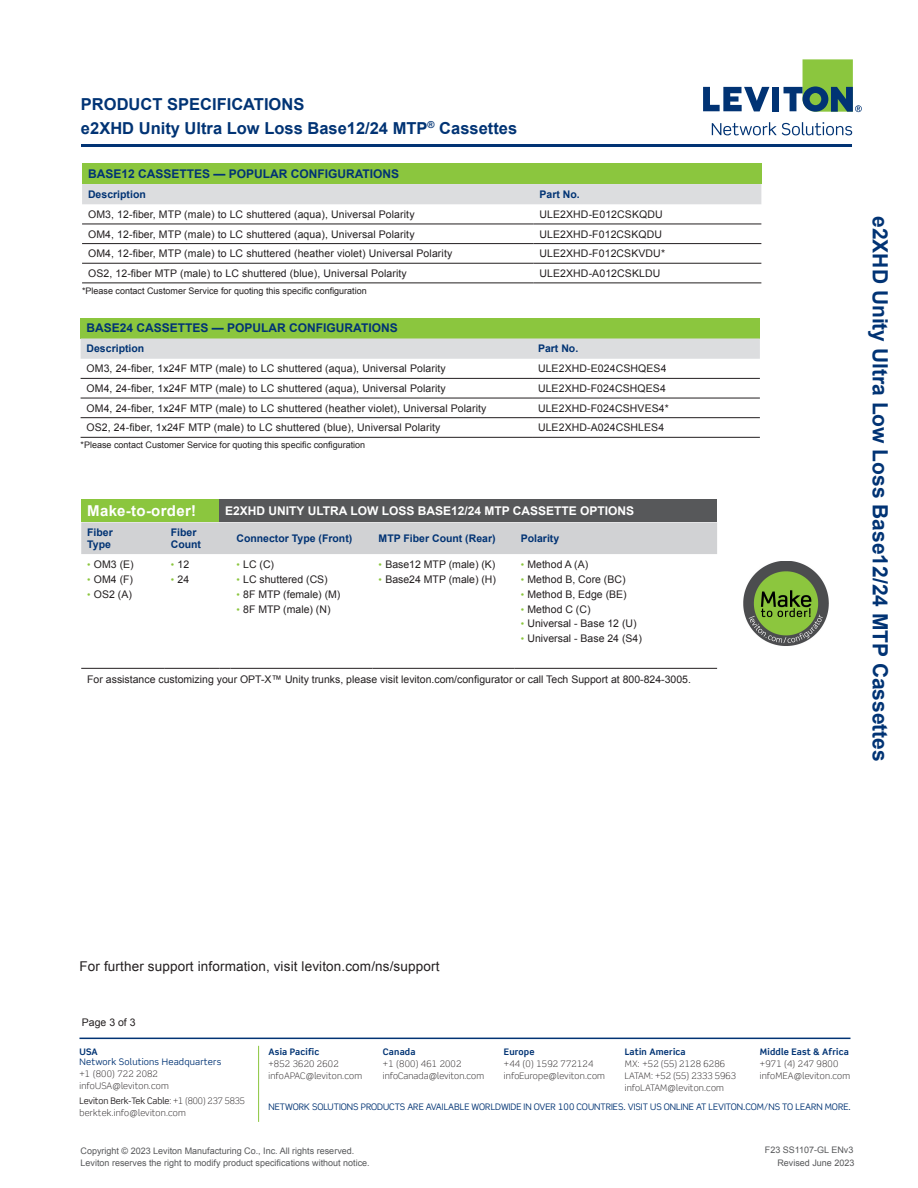
<style>
.page{position:relative;width:918px;height:1188px;background:#fff}
.page>*{position:absolute;margin:0;border:0;box-sizing:border-box;transform-origin:0 0}
.PRODUCT_SPECIFICATIO{font:700 21px "Arial";color:#013374}
.PRODUCT_SPECIFICATIO-2{font:700 16.5px/24px "Arial";color:#013374}
.Make-to-Order{font:700 15px "Arial";letter-spacing:.02em;color:#fff}
.t1{font:13.5px "Arial";letter-spacing:.01em;color:#231f20}
.Chart_Header{font:700 12px "Arial";color:#013374}
.MTO_Chart_Header{font:700 12px "Arial";color:#fff}
.Chart_Description_an{font:10.5px "Arial";letter-spacing:.01em;color:#231f20}
.Chart_Notes{font:10.5px "Arial";color:#231f20}
.Chart_Subhead{font:700 10.5px/12px "Arial";color:#013374}
.t2{font:300 9px/12px "Scene Std";letter-spacing:.02em;color:#231f20}
.Mouse_Type{font:9px/12px "Arial";color:#57585a}
.Chart_Notes-2{font:9px "Arial";color:#231f20}
.t3{font:9px "Scene Std";letter-spacing:-.005em;color:#013374}
.t4{font:700 9px "Scene Std";letter-spacing:.02em;color:#013374}
.t5{font:9px "Scene Std";letter-spacing:.02em;color:#013374}
.s1{font-size:9.75px;color:#8bc63e}
.s2{font-weight:400}
</style>
<div class="page">
<hr style="left:79px;top:1038px;width:771px;height:1px;background:#013374">
<hr style="left:258px;top:1046px;width:1px;height:76px;background:#8bc63e">
<svg style="left:712px;top:122px;width:140px;height:13px"></svg>
<svg style="left:703px;top:87px;width:66px;height:24px"></svg>
<div style="left:772px;top:87px;width:7px;height:24px;background:#013374"></div>
<svg style="left:784px;top:59px;width:78px;height:53px"></svg>
<hr style="left:81px;top:144px;width:771px;height:3px;background:#013374">
<div style="left:81px;top:500px;width:138px;height:22px;background:#8bc63e"></div>
<div style="left:219px;top:500px;width:498px;height:22px;background:#57585a"></div>
<div style="left:81px;top:522px;width:636px;height:32px;background:#d1d2d4"></div>
<hr style="left:81px;top:668px;width:84px;height:1px;background:#231f20">
<hr style="left:165px;top:668px;width:54px;height:1px;background:#231f20">
<hr style="left:230px;top:668px;width:143px;height:1px;background:#231f20">
<hr style="left:373px;top:668px;width:142px;height:1px;background:#231f20">
<hr style="left:515px;top:668px;width:202px;height:1px;background:#231f20">
<img style="left:743px;top:562px;width:86px;height:84px">
<div style="left:82px;top:163px;width:679px;height:21px;background:#8bc63e"></div>
<div style="left:82px;top:184px;width:679px;height:20px;background:#dcdddf"></div>
<hr style="left:82px;top:263px;width:452px;height:1px;background:#231f20">
<hr style="left:534px;top:263px;width:227px;height:1px;background:#231f20">
<hr style="left:82px;top:283px;width:452px;height:1px;background:#231f20">
<hr style="left:534px;top:283px;width:227px;height:1px;background:#231f20">
<hr style="left:82px;top:224px;width:452px;height:1px;background:#231f20">
<hr style="left:534px;top:224px;width:227px;height:1px;background:#231f20">
<hr style="left:82px;top:243px;width:452px;height:1px;background:#231f20">
<hr style="left:534px;top:243px;width:227px;height:1px;background:#231f20">
<div style="left:81px;top:318px;width:679px;height:20px;background:#8bc63e"></div>
<div style="left:81px;top:338px;width:679px;height:21px;background:#dcdddf"></div>
<hr style="left:81px;top:378px;width:451px;height:1px;background:#231f20">
<hr style="left:532px;top:378px;width:228px;height:1px;background:#231f20">
<hr style="left:81px;top:398px;width:451px;height:1px;background:#231f20">
<hr style="left:532px;top:398px;width:228px;height:1px;background:#231f20">
<hr style="left:81px;top:417px;width:451px;height:1px;background:#231f20">
<hr style="left:532px;top:417px;width:228px;height:1px;background:#231f20">
<hr style="left:81px;top:437px;width:451px;height:1px;background:#231f20">
<hr style="left:532px;top:437px;width:228px;height:1px;background:#231f20">
<p class="PRODUCT_SPECIFICATIO-2" style="left:81px;top:92px;width:438px">PRODUCT SPECIFICATIONS<br>e2XHD Unity Ultra Low Loss Base12/24 MTP<sup>®</sup> Cassettes</p>
<p class="Chart_Header" style="left:88px;top:166px;width:313px">BASE12 CASSETTES — POPULAR CONFIGURATIONS</p>
<p class="Chart_Subhead" style="left:88px;top:189px;width:59px">Description</p>
<p class="Chart_Subhead" style="left:540px;top:189px;width:42px">Part No.</p>
<p class="Chart_Description_an" style="left:88px;top:207px;width:328px">OM3, 12-fiber, MTP (male) to LC shuttered (aqua), Universal Polarity</p>
<p class="Chart_Description_an" style="left:540px;top:207px;width:125px">ULE2XHD-E012CSKQDU</p>
<p class="Chart_Description_an" style="left:88px;top:227px;width:328px">OM4, 12-fiber, MTP (male) to LC shuttered (aqua), Universal Polarity</p>
<p class="Chart_Description_an" style="left:540px;top:227px;width:124px">ULE2XHD-F012CSKQDU</p>
<p class="Chart_Description_an" style="left:88px;top:247px;width:366px">OM4, 12-fiber, MTP (male) to LC shuttered (heather violet) Universal Polarity</p>
<p class="Chart_Description_an" style="left:540px;top:247px;width:127px">ULE2XHD-F012CSKVDU*</p>
<p class="Chart_Description_an" style="left:88px;top:266px;width:320px">OS2, 12-fiber MTP (male) to LC shuttered (blue), Universal Polarity</p>
<p class="Chart_Description_an" style="left:540px;top:266px;width:122px">ULE2XHD-A012CSKLDU</p>
<p class="Chart_Notes-2" style="left:82px;top:285px;width:286px">*Please contact Customer Service for quoting this specific configuration</p>
<p class="Chart_Header" style="left:87px;top:320px;width:313px">BASE24 CASSETTES — POPULAR CONFIGURATIONS</p>
<p class="Chart_Subhead" style="left:87px;top:343px;width:59px">Description</p>
<p class="Chart_Subhead" style="left:538px;top:343px;width:42px">Part No.</p>
<p class="Chart_Description_an" style="left:87px;top:362px;width:361px">OM3, 24-fiber, 1x24F MTP (male) to LC shuttered (aqua), Universal Polarity</p>
<p class="Chart_Description_an" style="left:538px;top:362px;width:130px">ULE2XHD-E024CSHQES4</p>
<p class="Chart_Description_an" style="left:87px;top:381px;width:361px">OM4, 24-fiber, 1x24F MTP (male) to LC shuttered (aqua), Universal Polarity</p>
<p class="Chart_Description_an" style="left:538px;top:381px;width:129px">ULE2XHD-F024CSHQES4</p>
<p class="Chart_Description_an" style="left:87px;top:401px;width:401px">OM4, 24-fiber, 1x24F MTP (male) to LC shuttered (heather violet), Universal Polarity</p>
<p class="Chart_Description_an" style="left:538px;top:401px;width:132px">ULE2XHD-F024CSHVES4*</p>
<p class="Chart_Description_an" style="left:87px;top:421px;width:355px">OS2, 24-fiber, 1x24F MTP (male) to LC shuttered (blue), Universal Polarity</p>
<p class="Chart_Description_an" style="left:538px;top:421px;width:128px">ULE2XHD-A024CSHLES4</p>
<p class="Chart_Notes-2" style="left:81px;top:439px;width:286px">*Please contact Customer Service for quoting this specific configuration</p>
<p class="Make-to-Order" style="left:87px;top:501px;width:110px">Make-to-order!</p>
<p class="MTO_Chart_Header" style="left:225px;top:503px;width:410px">E2XHD UNITY ULTRA LOW LOSS BASE12/24 MTP CASSETTE OPTIONS</p>
<p class="Chart_Subhead" style="left:87px;top:527px;width:27px">Fiber<br>Type</p>
<p class="Chart_Subhead" style="left:171px;top:527px;width:32px">Fiber<br>Count</p>
<p class="Chart_Subhead" style="left:236px;top:533px;width:117px">Connector Type (Front)</p>
<p class="Chart_Subhead" style="left:379px;top:533px;width:119px">MTP Fiber Count (Rear)</p>
<p class="Chart_Subhead" style="left:521px;top:533px;width:40px">Polarity</p>
<p class="Chart_Notes" style="left:87px;top:558px;width:48px"><span class="s1">•</span> OM3 (E)</p>
<p class="Chart_Notes" style="left:87px;top:573px;width:47px"><span class="s1">•</span> OM4 (F)</p>
<p class="Chart_Notes" style="left:87px;top:587px;width:46px"><span class="s1">•</span> OS2 (A)</p>
<p class="Chart_Notes" style="left:521px;top:558px;width:69px"><span class="s1">•</span> Method A (A)</p>
<p class="Chart_Notes" style="left:521px;top:573px;width:106px"><span class="s1">•</span> Method B, Core (BC)</p>
<p class="Chart_Notes" style="left:521px;top:587px;width:107px"><span class="s1">•</span> Method B, Edge (BE)</p>
<p class="Chart_Notes" style="left:521px;top:602px;width:71px"><span class="s1">•</span> Method C (C)</p>
<p class="Chart_Notes" style="left:521px;top:617px;width:117px"><span class="s1">•</span> Universal - Base 12 (U)</p>
<p class="Chart_Notes" style="left:521px;top:631px;width:123px"><span class="s1">•</span> Universal - Base 24 (S4)</p>
<p class="Chart_Notes" style="left:87px;top:672px;width:605px">For assistance customizing your OPT-X™ Unity trunks, please visit leviton.com/configurator or call Tech Support at 800-824-3005.</p>
<p class="Chart_Notes" style="left:236px;top:558px;width:39px"><span class="s1">•</span> LC (C)</p>
<p class="Chart_Notes" style="left:236px;top:573px;width:93px"><span class="s1">•</span> LC shuttered (CS)</p>
<p class="Chart_Notes" style="left:236px;top:587px;width:105px"><span class="s1">•</span> 8F MTP (female) (M)</p>
<p class="Chart_Notes" style="left:236px;top:602px;width:96px"><span class="s1">•</span> 8F MTP (male) (N)</p>
<p class="Chart_Notes" style="left:379px;top:558px;width:118px"><span class="s1">•</span> Base12 MTP (male) (K)</p>
<p class="Chart_Notes" style="left:379px;top:573px;width:119px"><span class="s1">•</span> Base24 MTP (male) (H)</p>
<p class="Chart_Notes" style="left:171px;top:558px;width:20px"><span class="s1">•</span> 12</p>
<p class="Chart_Notes" style="left:171px;top:573px;width:20px"><span class="s1">•</span> 24</p>
<p class="PRODUCT_SPECIFICATIO" style="left:894px;top:216px;width:547px;rotate:90deg">e2XHD Unity Ultra Low Loss Base12/24 MTP Cassettes</p>
<p class="t1" style="left:80px;top:957px;width:361px">For further support information, visit leviton.com/ns/support</p>
<p class="Chart_Notes" style="left:82px;top:1015px;width:55px">Page 3 of 3</p>
<p class="t4" style="left:79px;top:1046px;width:20px">USA</p>
<p class="t5" style="left:79px;top:1056px;width:143px">Network Solutions Headquarters</p>
<p class="t2" style="left:79px;top:1068px;width:91px">+1 (800) 722 2082 infoUSA@leviton.com</p>
<p class="t2" style="left:79px;top:1095px;width:167px"><span class="s2">Leviton Berk-Tek Cable</span>: +1 (800) 237 5835 berktek.info@leviton.com</p>
<p class="t4" style="left:760px;top:1046px;width:91px">Middle East &amp; Africa</p>
<p class="t2" style="left:760px;top:1058px;width:92px">+971 (4) 247 9800 infoMEA@leviton.com</p>
<p class="t3" style="left:268px;top:1102px;width:584px">NETWORK SOLUTIONS PRODUCTS ARE AVAILABLE WORLDWIDE IN OVER 100 COUNTRIES. VISIT US ONLINE AT LEVITON.COM/NS TO LEARN MORE.</p>
<p class="t4" style="left:625px;top:1046px;width:62px">Latin America</p>
<p class="t2" style="left:625px;top:1058px;width:113px">MX: +52 (55) 2128 6286<br>LATAM: +52 (55) 2333 5963 infoLATAM@leviton.com</p>
<p class="t4" style="left:383px;top:1046px;width:34px">Canada</p>
<p class="t2" style="left:383px;top:1058px;width:103px">+1 (800) 461 2002 infoCanada@leviton.com</p>
<p class="t4" style="left:268px;top:1046px;width:52px">Asia Pacific</p>
<p class="t2" style="left:268px;top:1058px;width:95px">+852 3620 2602 infoAPAC@leviton.com</p>
<p class="t4" style="left:504px;top:1046px;width:32px">Europe</p>
<p class="t2" style="left:504px;top:1058px;width:102px">+44 (0) 1592 772124 infoEurope@leviton.com</p>
<p class="Mouse_Type" style="left:81px;top:1145px;width:291px">Copyright © 2023 Leviton Manufacturing Co., Inc. All rights reserved.<br>Leviton reserves the right to modify product specifications without notice.</p>
<p class="Mouse_Type" style="left:765px;top:1144px;width:90px">F23 SS1107-GL ENv3</p>
<p class="Mouse_Type" style="left:777px;top:1157px;width:79px">Revised June 2023</p>
</div>
